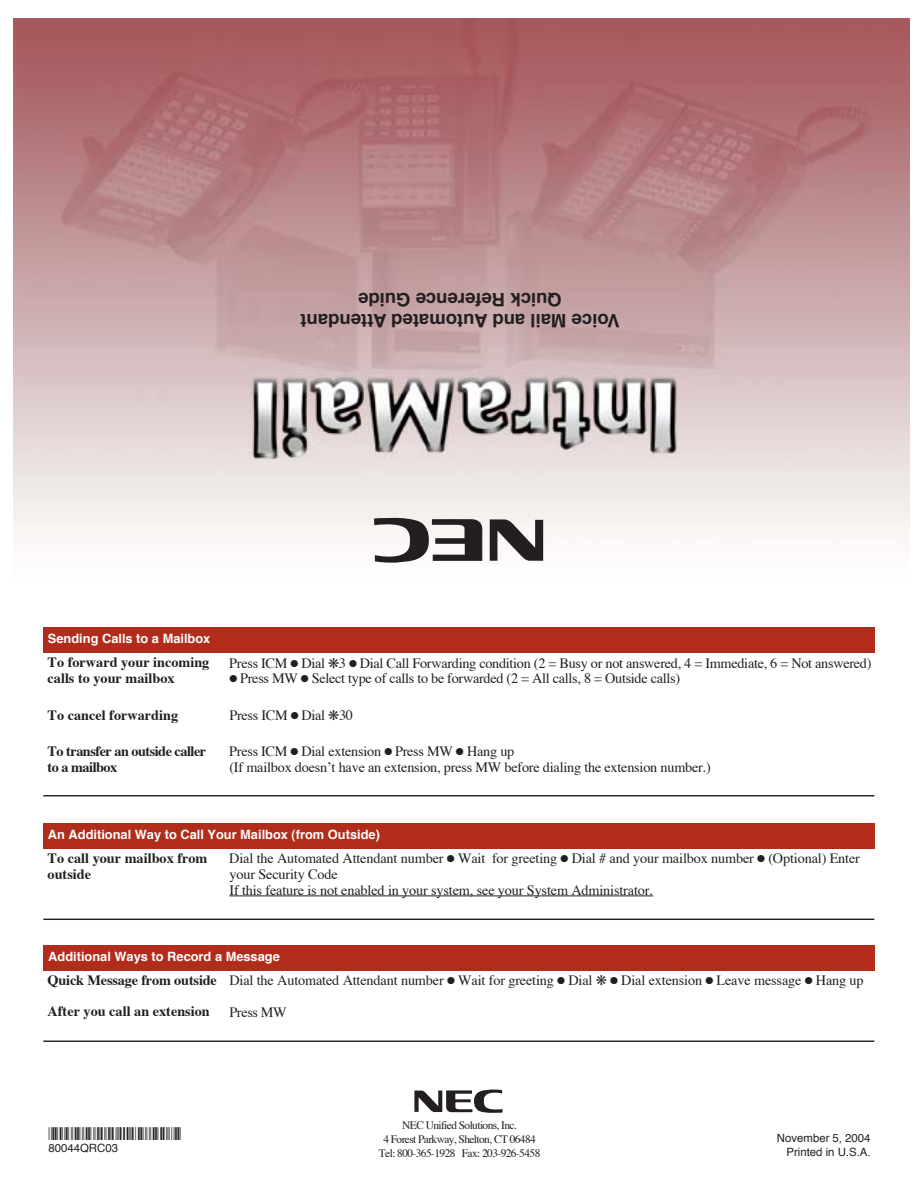
<style>
.page{position:relative;width:918px;height:1188px;background:#fff}
.page>*{position:absolute;margin:0;border:0;box-sizing:border-box;transform-origin:0 0}
.t1{font:700 18.6px/21.3px "Helvetica";color:#231f20;text-align:center}
.t2{font:14.25px/15.8px "Times";letter-spacing:-.015em;color:#231f20}
.t3{font:700 14.25px/15.8px "Times";color:#231f20}
.t4{font:700 14.25px/15.8px "Times";letter-spacing:-.035em;color:#231f20}
.t5{font:700 12.9px "Helvetica";color:#fff}
.t6{font:11.4px/14.2px "Times";letter-spacing:-.05em;color:#231f20;text-align:center}
.t7{font:11.4px/13.6px "Helvetica";color:#231f20;text-align:right}
</style>
<div class="page">
<img style="left:13px;top:18px;width:896px;height:543px">
<svg style="left:490px;top:519px;width:53px;height:42px"></svg>
<svg style="left:374px;top:518px;width:109px;height:45px"></svg>
<div style="left:43px;top:627px;width:831px;height:26px;background:#b12c1b"></div>
<div style="left:43px;top:823px;width:831px;height:26px;background:#b12c1b"></div>
<hr style="left:229px;top:896px;width:424px;height:1px;background:#231f20">
<div style="left:43px;top:945px;width:831px;height:26px;background:#b12c1b"></div>
<hr style="left:43px;top:1041px;width:831px;height:1px;background:#231f20">
<hr style="left:43px;top:795px;width:831px;height:1px;background:#231f20">
<hr style="left:43px;top:919px;width:831px;height:1px;background:#231f20">
<svg style="left:414px;top:1090px;width:89px;height:23px"></svg>
<h1 class="t1" style="left:620px;top:330px;width:321px;rotate:-180deg">Voice Mail and Automated Attendant<br>Quick Reference Guide</h1>
<p class="t5" style="left:48px;top:633px;width:164px">Sending Calls to a Mailbox</p>
<p class="t3" style="left:48px;top:656px;width:163px">To forward your incoming calls to your mailbox</p>
<p class="t3" style="left:48px;top:708px;width:132px">To cancel forwarding</p>
<p class="t4" style="left:48px;top:745px;width:160px">To transfer an outside caller to a mailbox</p>
<p class="t2" style="left:229px;top:656px;width:644px">Press ICM ● Dial ❋3 ● Dial Call Forwarding condition (2 = Busy or not answered, 4 = Immediate, 6 = Not answered)</p>
<p class="t2" style="left:229px;top:672px;width:452px">● Press MW ● Select type of calls to be forwarded (2 = All calls, 8 = Outside calls)</p>
<p class="t2" style="left:229px;top:708px;width:125px">Press ICM ● Dial ❋30</p>
<p class="t2" style="left:229px;top:745px;width:483px">Press ICM ● Dial extension ● Press MW ● Hang up<br>(If mailbox doesn’t have an extension, press MW before dialing the extension number.)</p>
<p class="t5" style="left:48px;top:829px;width:333px">An Additional Way to Call Your Mailbox (from Outside)</p>
<p class="t2" style="left:229px;top:852px;width:632px">Dial the Automated Attendant number ● Wait for greeting ● Dial # and your mailbox number ● (Optional) Enter your Security Code<br>If this feature is not enabled in your system, see your System Administrator.</p>
<p class="t3" style="left:48px;top:852px;width:161px">To call your mailbox from outside</p>
<p class="t5" style="left:48px;top:952px;width:233px">Additional Ways to Record a Message</p>
<p class="t2" style="left:229px;top:974px;width:636px">Dial the Automated Attendant number ● Wait for greeting ● Dial ❋ ● Dial extension ● Leave message ● Hang up</p>
<p class="t3" style="left:48px;top:1005px;width:164px">After you call an extension</p>
<p class="t2" style="left:229px;top:1005px;width:59px">Press MW</p>
<p class="t3" style="left:48px;top:974px;width:171px">Quick Message from outside</p>
<p class="t7" style="left:48px;top:1142px;width:71px">80044QRC03</p>
<p class="t6" style="left:379px;top:1119px;width:163px">NEC Unified Solutions, Inc.<br>4 Forest Parkway, Shelton, CT 06484<br>Tel: 800-365-1928 Fax: 203-926-5458</p>
<p class="t7" style="left:777px;top:1132px;width:95px">November 5, 2004<br>Printed in U.S.A.</p>
</div>
